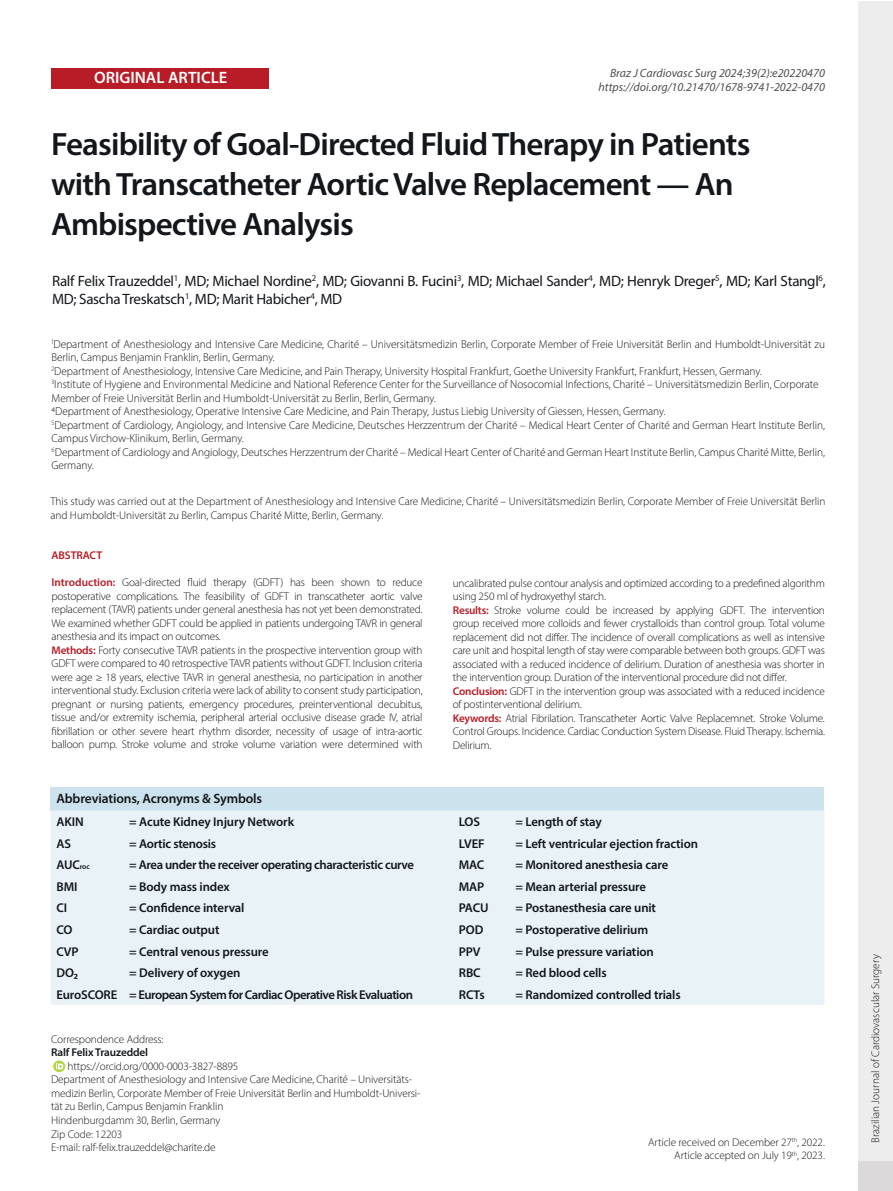
<style>
.page{position:relative;width:893px;height:1191px;background:#fff}
.page>*{position:absolute;margin:0;border:0;box-sizing:border-box;transform-origin:0 0}
.Texto__s{font:600 32.4px/39.6px "Myriad Pro";letter-spacing:-.025em;color:#13161a}
.t1{font:600 16.5px "Myriad Pro";color:#fff}
.Texto__s-2{font:15px/18px "Myriad Pro";letter-spacing:-.02em;color:#13161a}
.t2{font:600 13.5px "Myriad Pro";letter-spacing:-.01em;color:#13161a}
.t3{font:600 12.75px "Myriad Pro";letter-spacing:-.01em;color:#13161a}
.t4{font:600 12.75px "Myriad Pro";letter-spacing:-.03em;color:#13161a}
.t5{font:600 12.75px "Myriad Pro";letter-spacing:-.04em;color:#13161a}
.t6{font:italic 12px "Myriad Pro";color:#4e4f4f}
.abstract2{font:300 11.55px/13.5px "Myriad Pro";letter-spacing:-.005em;color:#13161a}
.Abstract{font:300 11.25px/13.5px "Myriad Pro";letter-spacing:-.02em;color:#13161a;text-align:justify}
.abstract2-2{font:300 11.25px/13.5px "Myriad Pro";letter-spacing:-.005em;color:#13161a}
.Abstract-2{font:300 11.25px "Myriad Pro";color:#13161a}
.t7{font:600 11.25px "Myriad Pro";letter-spacing:-.01em;color:#13161a}
.Abstract-3{font:600 11.25px "Myriad Pro";letter-spacing:-.01em;color:#b81c26}
.s1{font-weight:600;color:#b81c26}
.s2{font-size:7.5px}
</style>
<div class="page">
<div style="left:858px;top:1px;width:35px;height:1189px;background:#ededed"></div>
<div style="left:858px;top:1161px;width:35px;height:30px;background:#dbd9da"></div>
<div style="left:51px;top:68px;width:217px;height:20px;background:#b81c26"></div>
<svg style="left:53px;top:1060px;width:12px;height:12px"></svg>
<svg style="left:56px;top:1062px;width:7px;height:7px"></svg>
<div style="left:50px;top:787px;width:774px;height:23px;background:#cce3ed"></div>
<div style="left:50px;top:810px;width:774px;height:194px;background:#e9f3f7"></div>
<p class="t1" style="left:94px;top:67px;width:135px">ORIGINAL ARTICLE</p>
<p class="t6" style="left:610px;top:66px;width:216px">Braz J Cardiovasc Surg 2024;39(2):e20220470</p>
<p class="t6" style="left:599px;top:80px;width:228px">https://doi.org/10.21470/1678-9741-2022-0470</p>
<p class="Texto__s" style="left:51px;top:124px;width:701px">Feasibility of Goal-Directed Fluid Therapy in Patients with Transcatheter Aortic Valve Replacement — An<br>Ambispective Analysis</p>
<p class="Texto__s-2" style="left:52px;top:272px;width:775px">Ralf Felix Trauzeddel<sup>1</sup>, MD; Michael Nordine<sup>2</sup>, MD; Giovanni B. Fucini<sup>3</sup>, MD; Michael Sander<sup>4</sup>, MD; Henryk Dreger<sup>5</sup>, MD; Karl Stangl<sup>6</sup>,<br>MD; Sascha Treskatsch<sup>1</sup>, MD; Marit Habicher<sup>4</sup>, MD</p>
<p class="abstract2" style="left:52px;top:337px;width:775px"><sup>1</sup>Department of Anesthesiology and Intensive Care Medicine, Charité – Universitätsmedizin Berlin, Corporate Member of Freie Universität Berlin and Humboldt-Universität zu<br>Berlin, Campus Benjamin Franklin, Berlin, Germany.</p>
<p class="abstract2" style="left:52px;top:364px;width:712px"><sup>2</sup>Department of Anesthesiology, Intensive Care Medicine, and Pain Therapy, University Hospital Frankfurt, Goethe University Frankfurt, Frankfurt, Hessen, Germany.</p>
<p class="abstract2" style="left:52px;top:377px;width:769px"><sup>3</sup>Institute of Hygiene and Environmental Medicine and National Reference Center for the Surveillance of Nosocomial Infections, Charité – Universitätsmedizin Berlin, Corporate<br>Member of Freie Universität Berlin and Humboldt-Universität zu Berlin, Berlin, Germany.</p>
<p class="abstract2" style="left:52px;top:404px;width:616px">4Department of Anesthesiology, Operative Intensive Care Medicine, and Pain Therapy, Justus Liebig University of Giessen, Hessen, Germany.</p>
<p class="abstract2" style="left:52px;top:418px;width:775px"><sup>5</sup>Department of Cardiology, Angiology, and Intensive Care Medicine, Deutsches Herzzentrum der Charité – Medical Heart Center of Charité and German Heart Institute Berlin,<br>Campus Virchow-Klinikum, Berlin, Germany.</p>
<p class="abstract2" style="left:52px;top:445px;width:775px"><sup>6</sup>Department of Cardiology and Angiology, Deutsches Herzzentrum der Charité – Medical Heart Center of Charité and German Heart Institute Berlin, Campus Charité Mitte, Berlin,<br>Germany.</p>
<p class="abstract2-2" style="left:50px;top:494px;width:776px">This study was carried out at the Department of Anesthesiology and Intensive Care Medicine, Charité – Universitätsmedizin Berlin, Corporate Member of Freie Universität Berlin and Humboldt-Universität zu Berlin, Campus Charité Mitte, Berlin, Germany.</p>
<p class="Abstract-3" style="left:52px;top:548px;width:52px">ABSTRACT</p>
<p class="Abstract" style="left:52px;top:575px;width:373px"><span class="s1">Introduction:</span> Goal-directed fluid therapy (GDFT) has been shown to reduce postoperative complications. The feasibility of GDFT in transcatheter aortic valve replacement (TAVR) patients under general anesthesia has not yet been demonstrated.<br>We examined whether GDFT could be applied in patients undergoing TAVR in general anesthesia and its impact on outcomes.</p>
<p class="Abstract" style="left:52px;top:643px;width:373px"><span class="s1">Methods:</span> Forty consecutive TAVR patients in the prospective intervention group with GDFT were compared to 40 retrospective TAVR patients without GDFT. Inclusion criteria were age ≥ 18 years, elective TAVR in general anesthesia, no participation in another interventional study. Exclusion criteria were lack of ability to consent study participation, pregnant or nursing patients, emergency procedures, preinterventional decubitus, tissue and/or extremity ischemia, peripheral arterial occlusive disease grade IV, atrial fibrillation or other severe heart rhythm disorder, necessity of usage of intra-aortic balloon pump. Stroke volume and stroke volume variation were determined with</p>
<p class="Abstract" style="left:453px;top:576px;width:374px">uncalibrated pulse contour analysis and optimized according to a predefined algorithm using 250 ml of hydroxyethyl starch.</p>
<p class="Abstract" style="left:453px;top:603px;width:374px"><span class="s1">Results:</span> Stroke volume could be increased by applying GDFT. The intervention group received more colloids and fewer crystalloids than control group. Total volume replacement did not differ. The incidence of overall complications as well as intensive care unit and hospital length of stay were comparable between both groups. GDFT was associated with a reduced incidence of delirium. Duration of anesthesia was shorter in the intervention group. Duration of the interventional procedure did not differ.</p>
<p class="Abstract" style="left:453px;top:684px;width:374px"><span class="s1">Conclusion:</span> GDFT in the intervention group was associated with a reduced incidence of postinterventional delirium.</p>
<p class="Abstract" style="left:453px;top:711px;width:374px"><span class="s1">Keywords:</span> Atrial Fibrilation. Transcatheter Aortic Valve Replacemnet. Stroke Volume.<br>Control Groups. Incidence. Cardiac Conduction System Disease. Fluid Therapy. Ischemia.<br>Delirium.</p>
<p class="t2" style="left:56px;top:790px;width:207px">Abbreviations, Acronyms &amp; Symbols</p>
<p class="t3" style="left:56px;top:813px;width:29px">AKIN</p>
<p class="t3" style="left:129px;top:813px;width:166px">= Acute Kidney Injury Network</p>
<p class="t3" style="left:459px;top:813px;width:23px">LOS</p>
<p class="t3" style="left:515px;top:813px;width:88px">= Length of stay</p>
<p class="t3" style="left:56px;top:835px;width:16px">AS</p>
<p class="t3" style="left:129px;top:835px;width:88px">= Aortic stenosis</p>
<p class="t3" style="left:459px;top:835px;width:27px">LVEF</p>
<p class="t3" style="left:515px;top:835px;width:184px">= Left ventricular ejection fraction</p>
<p class="t3" style="left:56px;top:857px;width:35px">AUC<span class="s2">roc</span></p>
<p class="t4" style="left:129px;top:857px;width:286px">= Area under the receiver operating characteristic curve</p>
<p class="t3" style="left:459px;top:857px;width:27px">MAC</p>
<p class="t3" style="left:515px;top:857px;width:154px">= Monitored anesthesia care</p>
<p class="t3" style="left:56px;top:878px;width:22px">BMI</p>
<p class="t3" style="left:129px;top:878px;width:102px">= Body mass index</p>
<p class="t3" style="left:459px;top:878px;width:27px">MAP</p>
<p class="t3" style="left:515px;top:878px;width:132px">= Mean arterial pressure</p>
<p class="t3" style="left:56px;top:900px;width:12px">CI</p>
<p class="t3" style="left:129px;top:900px;width:117px">= Confidence interval</p>
<p class="t3" style="left:459px;top:900px;width:31px">PACU</p>
<p class="t3" style="left:515px;top:900px;width:142px">= Postanesthesia care unit</p>
<p class="t3" style="left:56px;top:921px;width:18px">CO</p>
<p class="t3" style="left:129px;top:921px;width:92px">= Cardiac output</p>
<p class="t3" style="left:459px;top:921px;width:26px">POD</p>
<p class="t3" style="left:515px;top:921px;width:134px">= Postoperative delirium</p>
<p class="t3" style="left:56px;top:943px;width:24px">CVP</p>
<p class="t3" style="left:129px;top:943px;width:141px">= Central venous pressure</p>
<p class="t3" style="left:459px;top:943px;width:23px">PPV</p>
<p class="t3" style="left:515px;top:943px;width:140px">= Pulse pressure variation</p>
<p class="t3" style="left:56px;top:964px;width:23px">DO₂</p>
<p class="t3" style="left:129px;top:964px;width:113px">= Delivery of oxygen</p>
<p class="t3" style="left:459px;top:964px;width:23px">RBC</p>
<p class="t3" style="left:515px;top:964px;width:93px">= Red blood cells</p>
<p class="t3" style="left:56px;top:986px;width:62px">EuroSCORE</p>
<p class="t5" style="left:129px;top:986px;width:285px">= European System for Cardiac Operative Risk Evaluation</p>
<p class="t3" style="left:459px;top:986px;width:27px">RCTs</p>
<p class="t3" style="left:515px;top:986px;width:167px">= Randomized controlled trials</p>
<p class="Abstract" style="left:51px;top:1032px;width:114px">Correspondence Address:</p>
<p class="t7" style="left:51px;top:1045px;width:99px">Ralf Felix Trauzeddel</p>
<p class="Abstract" style="left:67px;top:1059px;width:172px">https://orcid.org/0000-0003-3827-8895</p>
<p class="Abstract" style="left:51px;top:1072px;width:371px;text-align:left">Department of Anesthesiology and Intensive Care Medicine, Charité – Universitäts&shy;medizin Berlin, Corporate Member of Freie Universität Berlin and Humboldt-Universi&shy;tät zu Berlin, Campus Benjamin Franklin</p>
<p class="Abstract" style="left:51px;top:1113px;width:171px">Hindenburgdamm 30, Berlin, Germany</p>
<p class="Abstract" style="left:51px;top:1126px;width:73px">Zip Code: 12203</p>
<p class="Abstract" style="left:51px;top:1140px;width:166px">E-mail: ralf-felix.trauzeddel@charite.de</p>
<p class="Abstract" style="left:648px;top:1135px;width:178px">Article received on December 27<sup>th</sup>, 2022.</p>
<p class="Abstract" style="left:674px;top:1148px;width:152px">Article accepted on July 19<sup>th</sup>, 2023.</p>
<p class="Abstract-2" style="left:869px;top:1142px;width:190px;rotate:-90deg">Brazilian Journal of Cardiovascular Surgery</p>
</div>
